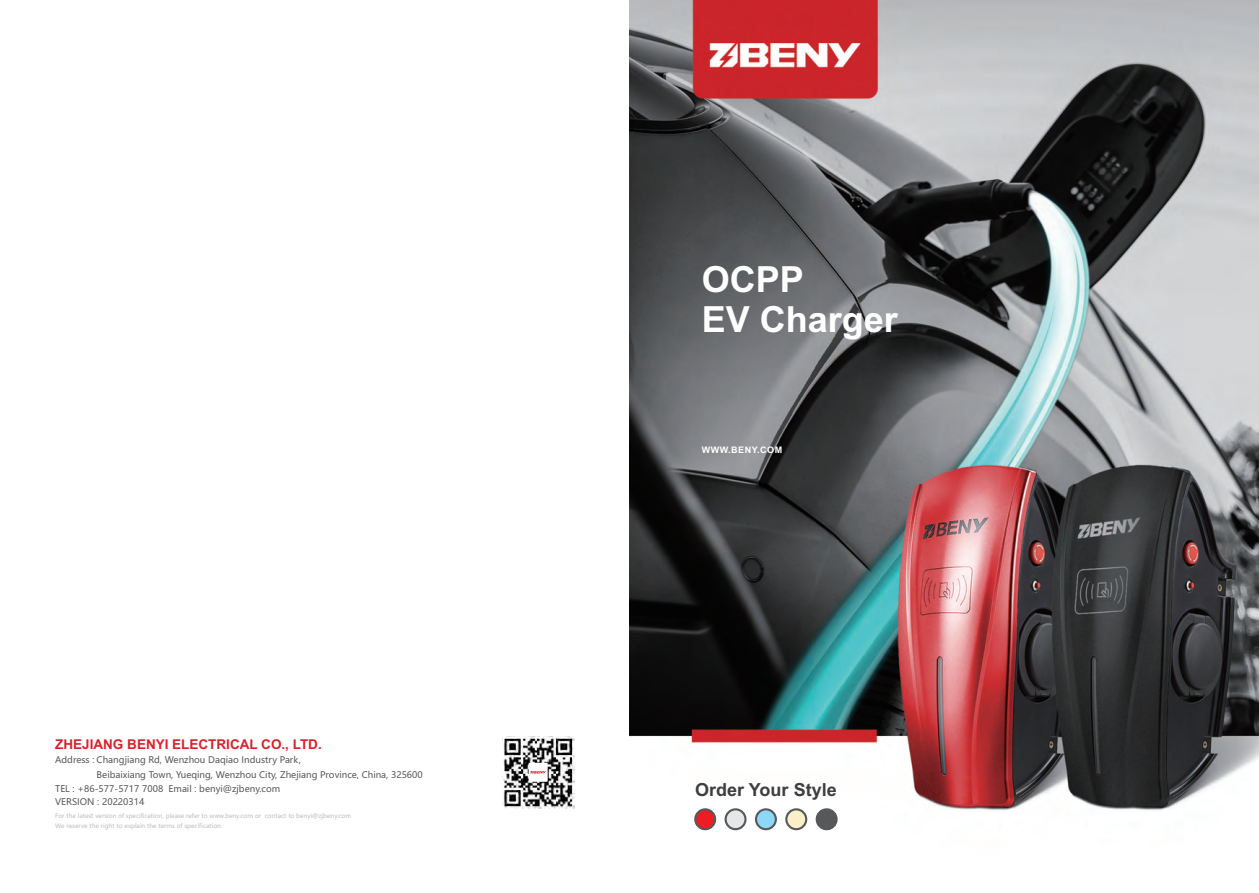
<style>
.page{position:relative;width:1259px;height:893px;background:#fff}
.page>*{position:absolute;margin:0;border:0;box-sizing:border-box;transform-origin:0 0}
.t1{font:700 36px/40.2px "Arial";color:#fff}
.t2{font:700 18px "Arial";color:#3e3e3f}
.t3{font:700 13.5px "Arial";color:#da2128}
.t4{font:9px "Microsoft Ya Hei";color:#57585a}
.t5{font:700 9px "Arial";letter-spacing:.055em;color:#fff}
.t6{font:6.15px/9.6px "Microsoft Ya Hei";color:#bcbdc0}
</style>
<div class="page">
<img style="left:629px;top:0;width:630px;height:831px">
<img style="left:502px;top:736px;width:72px;height:72px">
<div style="left:528px;top:763px;width:19px;height:19px;background:#fff"></div>
<svg style="left:530px;top:771px;width:16px;height:2px"></svg>
<svg style="left:694px;top:808px;width:22px;height:22px"></svg>
<svg style="left:724px;top:808px;width:22px;height:22px"></svg>
<svg style="left:755px;top:808px;width:22px;height:22px"></svg>
<svg style="left:785px;top:808px;width:22px;height:22px"></svg>
<div style="left:815px;top:808px;width:22px;height:22px;background:#57585a;border:2px solid #57585a;border-radius:10px"></div>
<h3 class="t3" style="left:55px;top:740px;width:268px">ZHEJIANG BENYI ELECTRICAL CO., LTD.</h3>
<p class="t4" style="left:97px;top:770px;width:328px">Beibaixiang Town, Yueqing, Wenzhou City, Zhejiang Province, China, 325600</p>
<p class="t4" style="left:55px;top:798px;width:91px">VERSION : 20220314</p>
<p class="t6" style="left:55px;top:811px;width:297px">For the latest version of specification, please refer to www.beny.com or contact to benyi@zjbeny.com<br>We reserve the right to explain the terms of specification.</p>
<p class="t4" style="left:55px;top:756px;width:247px">Address : Changjiang Rd, Wenzhou Daqiao Industry Park,</p>
<p class="t4" style="left:55px;top:784px;width:227px">TEL : +86-577-5717 7008 Email : benyi@zjbeny.com</p>
<h1 class="t1" style="left:701px;top:263px;width:198px">OCPP<br>EV Charger</h1>
<p class="t5" style="left:701px;top:446px;width:82px">WWW.BENY.COM</p>
<h2 class="t2" style="left:695px;top:783px;width:143px">Order Your Style</h2>
</div>
